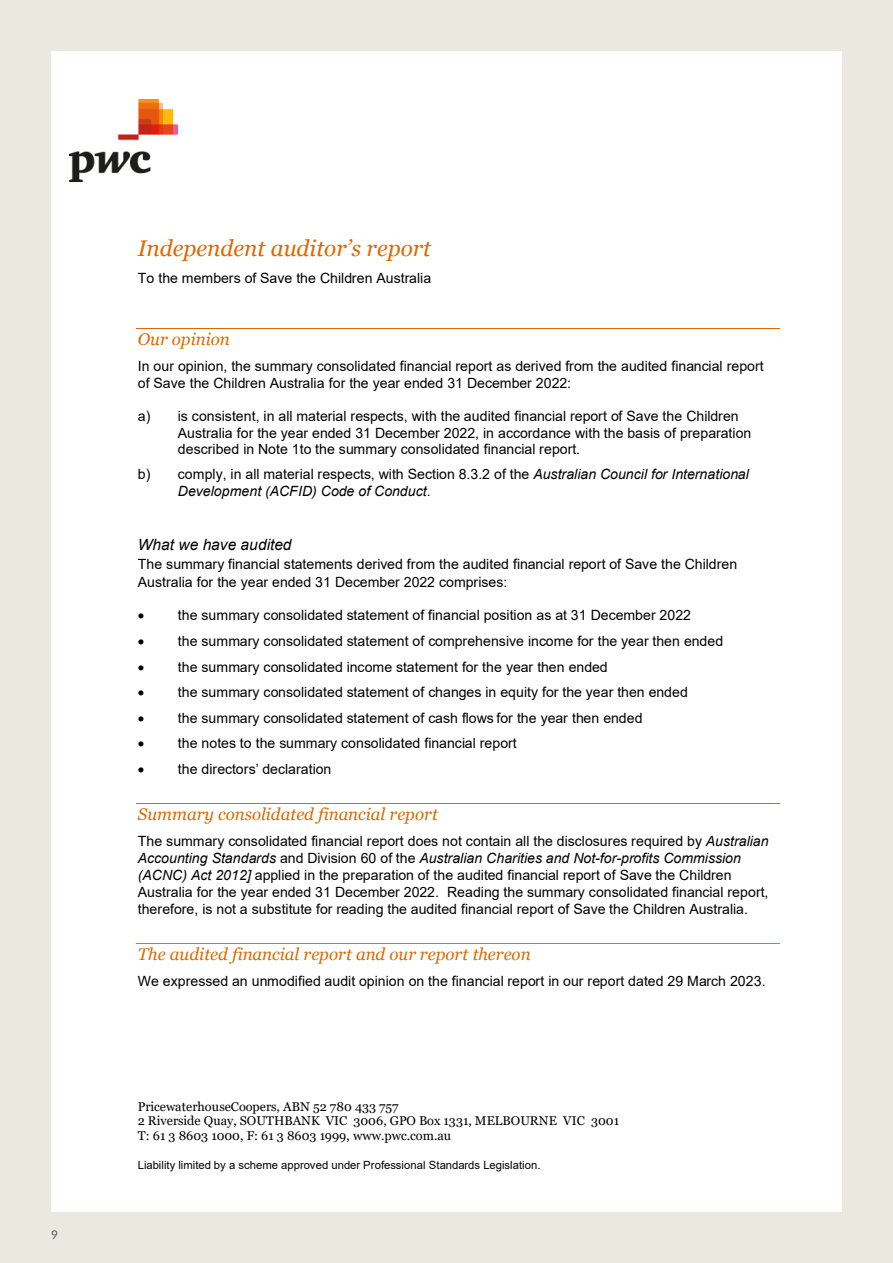
<style>
.page{position:relative;width:893px;height:1263px;background:#ebe8df}
.page>*{position:absolute;margin:0;border:0;box-sizing:border-box;transform-origin:0 0}
.t1{font:italic 22.5px "Georgia";color:#dc6900}
.t2{font:italic 16.95px "Georgia";color:#dc6900}
.t3{font:italic 15.45px "Arial";letter-spacing:.01em;color:#000}
.t4{font:14.1px/17px "Arial";letter-spacing:.005em;color:#000}
.t5{font:italic 14.1px/17.2px "Arial";letter-spacing:.005em;color:#000}
.t6{font:12.75px/14.5px "Georgia";letter-spacing:.005em;color:#000}
.t7{font:12px "Lato";color:#5a5f64}
.t8{font:11.25px "Arial";letter-spacing:-.005em;color:#000}
.s1{font-style:normal}
.s2{font-style:italic}
</style>
<div class="page">
<div style="left:51px;top:51px;width:791px;height:1161px;background:#fff"></div>
<img style="left:69px;top:99px;width:108px;height:82px">
<hr style="left:136px;top:328px;width:644px;height:1px;background:#dc6900">
<hr style="left:136px;top:803px;width:644px;height:1px;background:#dc6900">
<hr style="left:136px;top:943px;width:644px;height:1px;background:#ff6900">
<div style="left:738px;top:1125px;width:38px;height:43px;background:#fff"></div>
<div style="left:731px;top:1116px;width:52px;height:51px;background:#fff"></div>
<p class="t7" style="left:51px;top:1226px;width:8px">9</p>
<h1 class="t1" style="left:138px;top:234px;width:295px">Independent auditor’s report</h1>
<p class="t4" style="left:138px;top:269px;width:295px">To the members of Save the Children Australia</p>
<p class="t2" style="left:138px;top:329px;width:94px">Our opinion</p>
<p class="t4" style="left:138px;top:357px;width:628px">In our opinion, the summary consolidated financial report as derived from the audited financial report of Save the Children Australia for the year ended 31 December 2022:</p>
<p class="t4" style="left:178px;top:408px;width:575px;line-height:16.2px;text-indent:-40px">a) is consistent, in all material respects, with the audited financial report of Save the Children<br>Australia for the year ended 31 December 2022, in accordance with the basis of preparation described in Note 1to the summary consolidated financial report.</p>
<p class="t5" style="left:178px;top:466px;width:573px;text-indent:-40px"><span class="s1">b) comply, in all material respects, with Section 8.3.2 of the</span> Australian Council for International<br>Development (ACFID) Code of Conduct<span class="s1">.</span></p>
<p class="t3" style="left:138px;top:534px;width:155px">What we have audited</p>
<p class="t4" style="left:138px;top:556px;width:601px">The summary financial statements derived from the audited financial report of Save the Children<br>Australia for the year ended 31 December 2022 comprises:</p>
<p class="t4" style="left:138px;top:607px;width:555px">• the summary consolidated statement of financial position as at 31 December 2022</p>
<p class="t4" style="left:138px;top:632px;width:587px">• the summary consolidated statement of comprehensive income for the year then ended</p>
<p class="t4" style="left:138px;top:658px;width:471px">• the summary consolidated income statement for the year then ended</p>
<p class="t4" style="left:138px;top:684px;width:552px">• the summary consolidated statement of changes in equity for the year then ended</p>
<p class="t4" style="left:138px;top:709px;width:506px">• the summary consolidated statement of cash flows for the year then ended</p>
<p class="t4" style="left:138px;top:735px;width:380px">• the notes to the summary consolidated financial report</p>
<p class="t4" style="left:138px;top:761px;width:195px">• the directors’ declaration</p>
<p class="t2" style="left:138px;top:804px;width:302px">Summary consolidated financial report</p>
<p class="t4" style="left:138px;top:833px;width:632px">The summary consolidated financial report does not contain all the disclosures required by <span class="s2">Australian Accounting Standards</span> and Division 60 of the <span class="s2">Australian Charities and Not-for-profits Commission (ACNC) Act 2012]</span> applied in the preparation of the audited financial report of Save the Children Australia for the year ended 31 December 2022. Reading the summary consolidated financial report, therefore, is not a substitute for reading the audited financial report of Save the Children Australia.</p>
<p class="t2" style="left:138px;top:944px;width:394px">The audited financial report and our report thereon</p>
<p class="t4" style="left:138px;top:972px;width:629px">We expressed an unmodified audit opinion on the financial report in our report dated 29 March 2023.</p>
<p class="t6" style="left:138px;top:1100px;width:483px">PricewaterhouseCoopers, ABN 52 780 433 757<br>2 Riverside Quay, SOUTHBANK VIC 3006, GPO Box 1331, MELBOURNE VIC 3001<br>T: 61 3 8603 1000, F: 61 3 8603 1999, www.pwc.com.au</p>
<p class="t8" style="left:138px;top:1157px;width:404px">Liability limited by a scheme approved under Professional Standards Legislation.</p>
</div>
